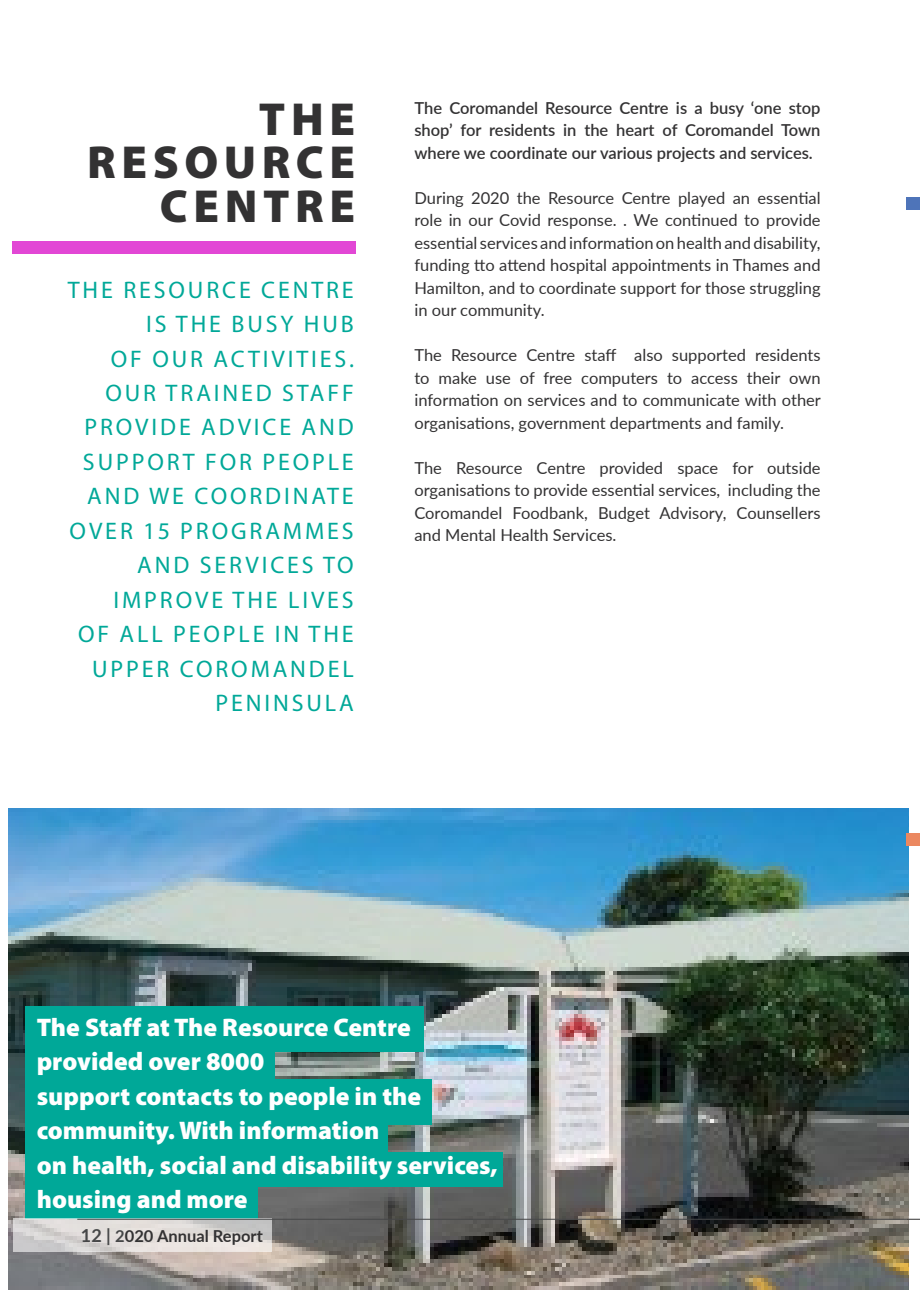
<style>
.page{position:relative;width:920px;height:1290px;background:#fff}
.page>*{position:absolute;margin:0;border:0;box-sizing:border-box;transform-origin:0 0}
.Heading_1{font:900 46.5px "Myriad Pro";letter-spacing:.12em;color:#333233}
.Tabellenkopfzeile{font:900 25.5px/34.5px "Myriad Pro";color:#fff}
.sub_heading{font:24px/34.5px "Myriad Pro";letter-spacing:.12em;color:#00a898;text-align:right}
.t1{font:16.5px/22.5px "Lato";color:#333233;text-align:justify}
.t2{font:600 16.5px/22.5px "Lato";color:#333233;text-align:justify}
.t3{font:700 16.5px "Lato";color:#333233}
.s1{font-size:18px;color:#464748}
.s2{color:#464748}
</style>
<div class="page">
<img style="left:8px;top:808px;width:900px;height:482px">
<div style="left:26px;top:1006px;width:398px;height:46px;background:#00a898"></div>
<div style="left:26px;top:1042px;width:249px;height:53px;background:#00a898"></div>
<div style="left:26px;top:1079px;width:406px;height:46px;background:#00a898"></div>
<div style="left:26px;top:1117px;width:362px;height:41px;background:#00a898"></div>
<div style="left:26px;top:1152px;width:477px;height:35px;background:#00a898"></div>
<div style="left:26px;top:1187px;width:232px;height:31px;background:#00a898"></div>
<svg style="left:14px;top:1218px;width:258px;height:33px;background:#d9d7d5"></svg>
<hr style="left:77px;top:1219px;width:829px;height:1px;background:#464748">
<svg style="left:906px;top:1219px;width:14px;height:1px"></svg>
<div style="left:906px;top:198px;width:14px;height:12px;background:#4e74b9"></div>
<div style="left:906px;top:833px;width:14px;height:12px;background:#eb8860"></div>
<div style="left:12px;top:241px;width:343px;height:12px;background:#e247d5"></div>
<p class="Heading_1" style="left:259px;top:88px;width:98px">THE</p>
<p class="Heading_1" style="left:87px;top:132px;width:269px">RESOURCE</p>
<p class="Heading_1" style="left:160px;top:175px;width:197px">CENTRE</p>
<p class="sub_heading" style="left:68px;top:272px;width:288px">THE RESOURCE CENTRE<br>IS THE BUSY HUB<br>OF OUR ACTIVITIES.<br>OUR TRAINED STAFF<br>PROVIDE ADVICE AND<br>SUPPORT FOR PEOPLE<br>AND WE COORDINATE<br>OVER 15 PROGRAMMES<br>AND SERVICES TO<br>IMPROVE THE LIVES<br>OF ALL PEOPLE IN THE<br>UPPER COROMANDEL<br>PENINSULA</p>
<p class="t2" style="left:414px;top:96px;width:408px">The Coromandel Resource Centre is a busy ‘one stop shop’ for residents in the heart of Coromandel Town where we coordinate our various projects and services.</p>
<p class="t1" style="left:414px;top:186px;width:408px">During 2020 the Resource Centre played an essential role in our Covid response. . We continued to provide essential services and information on health and disability, funding tto attend hospital appointments in Thames and Hamilton, and to coordinate support for those struggling in our community.</p>
<p class="t1" style="left:414px;top:343px;width:408px">The Resource Centre staff also supported residents to make use of free computers to access their own information on services and to communicate with other organisations, government departments and family.</p>
<p class="t1" style="left:414px;top:456px;width:408px">The Resource Centre provided space for outside organisations to provide essential services, including the Coromandel Foodbank, Budget Advisory, Counsellers and Mental Health Services.</p>
<p class="Tabellenkopfzeile" style="left:37px;top:1009px;width:376px">The Staff at The Resource Centre</p>
<p class="Tabellenkopfzeile" style="left:37px;top:1043px;width:229px">provided over 8000</p>
<p class="Tabellenkopfzeile" style="left:37px;top:1078px;width:386px">support contacts to people in the community. With information</p>
<p class="Tabellenkopfzeile" style="left:37px;top:1147px;width:462px">on health, social and disability services, housing and more</p>
<p class="t3" style="left:81px;top:1224px;width:183px"><span class="s1">12 |</span> <span class="s2">2</span>020 Annual Report</p>
</div>
